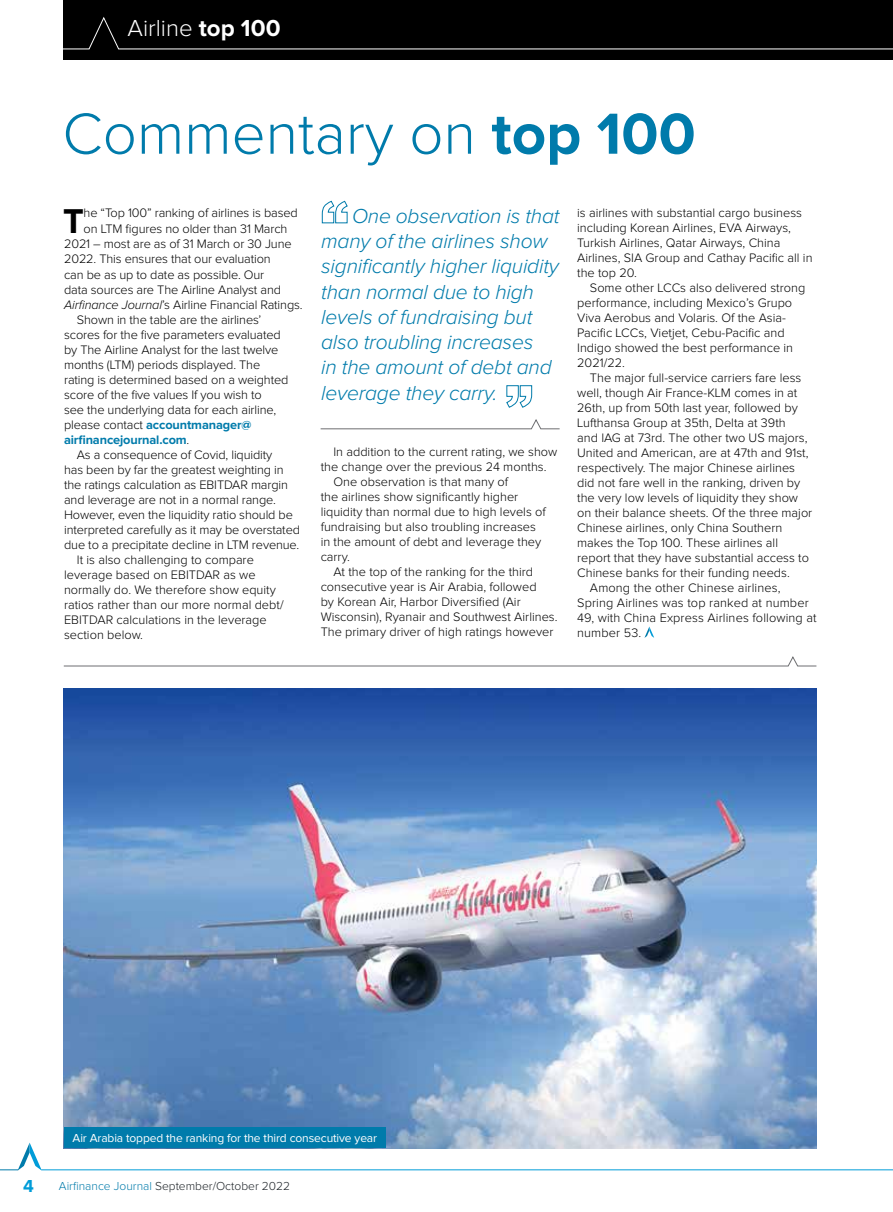
<style>
.page{position:relative;width:893px;height:1212px;background:#fff}
.page>*{position:absolute;margin:0;border:0;box-sizing:border-box;transform-origin:0 0}
.t1{font:300 60px "Proxima Nova";color:#007bab}
.t2{font:700 35.7px "Proxima Nova";color:#000}
.t3{font:300 24px "Proxima Nova";color:#fff}
.t4{font:italic 300 21px/25.2px "Proxima Nova";letter-spacing:-.01em;color:#007bab}
.t5{font:700 18px "Proxima Nova";color:#009cd8}
.t6{font:300 12.75px/15px "Proxima Nova";color:#000}
.t7{font:700 12.75px "Proxima Nova";letter-spacing:-.01em;color:#007bab}
.t8{font:12px "Proxima Nova";letter-spacing:-.01em;color:#fff}
.t9{font:300 12px "Proxima Nova";color:#1d2328}
.s1{font-weight:700}
.s2{font-style:italic}
.s3{font-weight:300;color:#000}
.s4{color:#007bab}
</style>
<div class="page">
<div style="left:64px;top:0;width:829px;height:60px;background:#000"></div>
<svg style="left:63px;top:16px;width:830px;height:34px"></svg>
<hr style="left:41px;top:1169px;width:852px;height:1px;background:#009cd8">
<svg style="left:0;top:1142px;width:41px;height:28px"></svg>
<svg style="left:644px;top:626px;width:10px;height:12px"></svg>
<svg style="left:63px;top:656px;width:754px;height:11px"></svg>
<svg style="left:322px;top:200px;width:26px;height:24px"></svg>
<svg style="left:506px;top:385px;width:26px;height:23px"></svg>
<svg style="left:320px;top:419px;width:240px;height:11px"></svg>
<img style="left:64px;top:689px;width:752px;height:459px">
<div style="left:64px;top:1127px;width:322px;height:21px;background:#007bab"></div>
<h3 class="t3" style="left:128px;top:17px;width:154px">Airline <span class="s1">top 100</span></h3>
<h1 class="t1" style="left:62px;top:106px;width:635px">Commentary on <span class="s1">top 100</span></h1>
<h2 class="t2" style="left:63px;top:204px;width:22px">T</h2>
<p class="t6" style="left:84px;top:206px;width:216px">he “Top 100” ranking of airlines is based</p>
<p class="t6" style="left:84px;top:221px;width:205px">on LTM figures no older than 31 March</p>
<p class="t6" style="left:64px;top:237px;width:229px">2021 – most are as of 31 March or 30 June</p>
<p class="t6" style="left:64px;top:252px;width:208px">2022. This ensures that our evaluation</p>
<p class="t6" style="left:64px;top:267px;width:202px">can be as up to date as possible. Our</p>
<p class="t6" style="left:64px;top:283px;width:218px">data sources are The Airline Analyst and</p>
<p class="t6" style="left:64px;top:298px;width:240px"><span class="s2">Airfinance Journal</span>’s Airline Financial Ratings.</p>
<p class="t6" style="left:77px;top:313px;width:186px">Shown in the table are the airlines’</p>
<p class="t6" style="left:64px;top:328px;width:218px">scores for the five parameters evaluated</p>
<p class="t6" style="left:64px;top:343px;width:216px">by The Airline Analyst for the last twelve</p>
<p class="t6" style="left:64px;top:358px;width:198px">months (LTM) periods displayed. The</p>
<p class="t6" style="left:64px;top:373px;width:226px">rating is determined based on a weighted</p>
<p class="t6" style="left:64px;top:388px;width:199px">score of the five values If you wish to</p>
<p class="t6" style="left:64px;top:403px;width:214px">see the underlying data for each airline,</p>
<p class="t7" style="left:64px;top:419px;width:189px"><span class="s3">please contact</span> accountmanager@</p>
<p class="t7" style="left:64px;top:434px;width:127px">airfinancejournal.com<span class="s3">.</span></p>
<p class="t6" style="left:77px;top:448px;width:197px">As a consequence of Covid, liquidity</p>
<p class="t6" style="left:64px;top:463px;width:221px">has been by far the greatest weighting in</p>
<p class="t6" style="left:64px;top:478px;width:225px">the ratings calculation as EBITDAR margin</p>
<p class="t6" style="left:64px;top:493px;width:213px">and leverage are not in a normal range.</p>
<p class="t6" style="left:64px;top:508px;width:230px">However, even the liquidity ratio should be</p>
<p class="t6" style="left:64px;top:523px;width:237px">interpreted carefully as it may be overstated</p>
<p class="t6" style="left:64px;top:538px;width:237px">due to a precipitate decline in LTM revenue.</p>
<p class="t6" style="left:77px;top:553px;width:179px">It is also challenging to compare</p>
<p class="t6" style="left:64px;top:568px;width:193px">leverage based on EBITDAR as we</p>
<p class="t6" style="left:64px;top:583px;width:213px">normally do. We therefore show equity</p>
<p class="t6" style="left:64px;top:598px;width:221px">ratios rather than our more normal debt/</p>
<p class="t6" style="left:64px;top:613px;width:204px">EBITDAR calculations in the leverage</p>
<p class="t6" style="left:64px;top:628px;width:80px">section below.</p>
<h3 class="t4" style="left:321px;top:204px;width:240px;text-indent:31px">One observation is that many of the airlines show significantly higher liquidity than normal due to high levels of fundraising but also troubling increases<br>in the amount of debt and leverage they carry.</h3>
<p class="t6" style="left:333px;top:445px;width:225px">In addition to the current rating, we show</p>
<p class="t6" style="left:321px;top:460px;width:227px">the change over the previous 24 months.</p>
<p class="t6" style="left:333px;top:475px;width:176px">One observation is that many of</p>
<p class="t6" style="left:321px;top:490px;width:199px">the airlines show significantly higher</p>
<p class="t6" style="left:321px;top:505px;width:227px">liquidity than normal due to high levels of</p>
<p class="t6" style="left:321px;top:520px;width:217px">fundraising but also troubling increases</p>
<p class="t6" style="left:321px;top:534px;width:222px">in the amount of debt and leverage they</p>
<p class="t6" style="left:321px;top:549px;width:31px">carry.</p>
<p class="t6" style="left:333px;top:564px;width:201px">At the top of the ranking for the third</p>
<p class="t6" style="left:321px;top:579px;width:217px">consecutive year is Air Arabia, followed</p>
<p class="t6" style="left:321px;top:594px;width:202px">by Korean Air, Harbor Diversified (Air</p>
<p class="t6" style="left:321px;top:609px;width:238px">Wisconsin), Ryanair and Southwest Airlines.</p>
<p class="t6" style="left:321px;top:624px;width:234px">The primary driver of high ratings however</p>
<p class="t6" style="left:577px;top:206px;width:237px">is airlines with substantial cargo business including Korean Airlines, EVA Airways, Turkish Airlines, Qatar Airways, China Airlines, SIA Group and Cathay Pacific all in the top 20.</p>
<p class="t6" style="left:577px;top:281px;width:230px;text-indent:13px">Some other LCCs also delivered strong performance, including Mexico’s Grupo Viva Aerobus and Volaris. Of the Asia-Pacific LCCs, Vietjet, Cebu-Pacific and Indigo showed the best performance in 2021/22.</p>
<p class="t6" style="left:590px;top:371px;width:213px">The major full-service carriers fare less</p>
<p class="t6" style="left:577px;top:386px;width:222px">well, though Air France-KLM comes in at</p>
<p class="t6" style="left:577px;top:401px;width:222px">26th, up from 50th last year, followed by</p>
<p class="t6" style="left:577px;top:416px;width:210px">Lufthansa Group at 35th, Delta at 39th</p>
<p class="t6" style="left:577px;top:431px;width:232px">and IAG at 73rd. The other two US majors,</p>
<p class="t6" style="left:577px;top:446px;width:233px">United and American, are at 47th and 91st,</p>
<p class="t6" style="left:577px;top:461px;width:219px">respectively. The major Chinese airlines</p>
<p class="t6" style="left:577px;top:476px;width:225px">did not fare well in the ranking, driven by</p>
<p class="t6" style="left:577px;top:491px;width:222px">the very low levels of liquidity they show</p>
<p class="t6" style="left:577px;top:506px;width:237px">on their balance sheets. Of the three major</p>
<p class="t6" style="left:577px;top:521px;width:207px">Chinese airlines, only China Southern</p>
<p class="t6" style="left:577px;top:536px;width:202px">makes the Top 100. These airlines all</p>
<p class="t6" style="left:577px;top:551px;width:233px">report that they have substantial access to</p>
<p class="t6" style="left:577px;top:566px;width:214px">Chinese banks for their funding needs.</p>
<p class="t6" style="left:590px;top:581px;width:192px">Among the other Chinese airlines,</p>
<p class="t6" style="left:577px;top:596px;width:233px">Spring Airlines was top ranked at number</p>
<p class="t6" style="left:577px;top:611px;width:241px">49, with China Express Airlines following at</p>
<p class="t6" style="left:577px;top:626px;width:65px">number 53.</p>
<p class="t8" style="left:73px;top:1133px;width:306px">Air Arabia topped the ranking for the third consecutive year</p>
<h3 class="t5" style="left:23px;top:1178px;width:12px">4</h3>
<p class="t9" style="left:59px;top:1180px;width:233px"><span class="s4">Airfinance Journal</span> September/October 2022</p>
</div>
